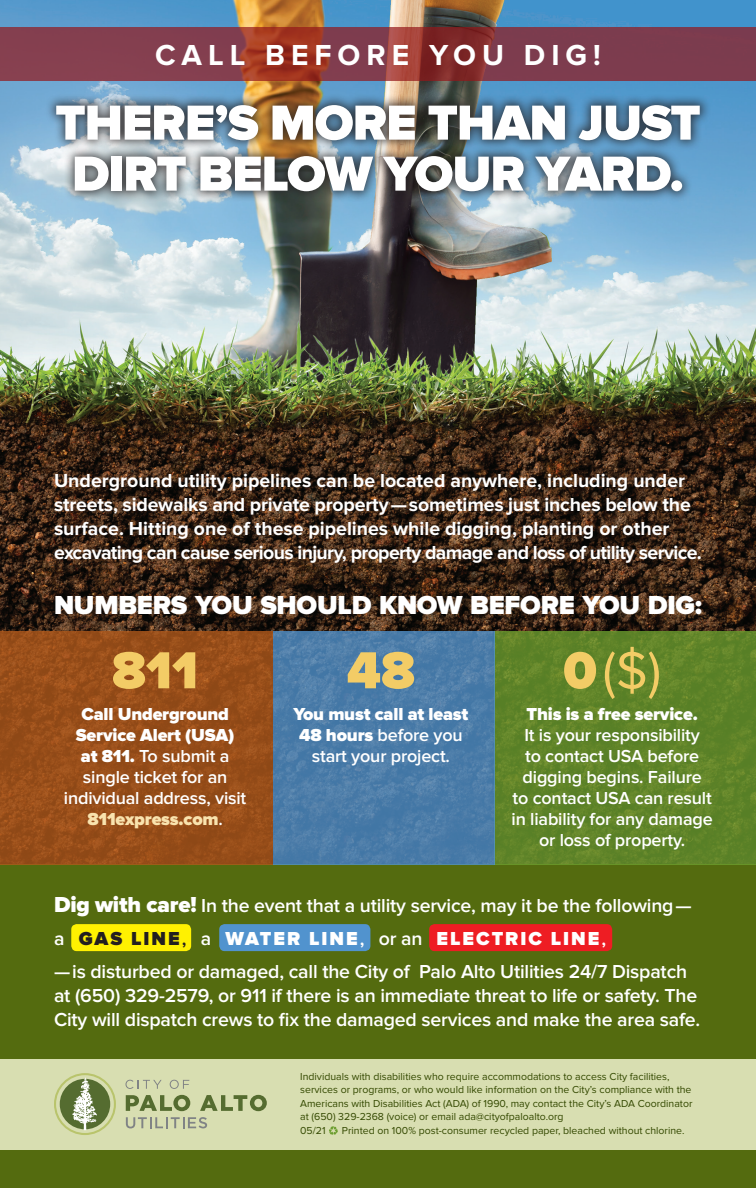
<style>
.page{position:relative;width:756px;height:1188px;background:#fff}
.page>*{position:absolute;margin:0;border:0;box-sizing:border-box;transform-origin:0 0}
.t1{font:900 54px "Proxima Nova";color:#f3cc66}
.t2{font:54px "Proxima Nova";color:#f3cc66}
.t3{font:900 51px/51px "Proxima Nova";letter-spacing:-.02em;color:#fff;text-align:center}
.t4{font:700 30px "Proxima Nova";letter-spacing:.2em;color:#fff}
.t5{font:900 27px "Proxima Nova";letter-spacing:-.01em;color:#fff}
.t6{font:700 19.5px/24px "Proxima Nova";letter-spacing:-.01em;color:#fff}
.t7{font:600 19.5px/24px "Proxima Nova";letter-spacing:-.01em;color:#fff}
.t8{font:900 19.5px "Proxima Nova";letter-spacing:.1em;color:#fff}
.t9{font:600 18px/21px "Proxima Nova";letter-spacing:-.01em;color:#fff;text-align:center}
.t10{font:900 18px "Proxima Nova";letter-spacing:-.01em;color:#fff}
.t11{font:10.5px/13.5px "Proxima Nova";color:#334800}
.s1{font-weight:900}
.s2{font-weight:900;color:#f9e3ae}
.s3{font-weight:900;font-size:22.5px}
.s4{font-weight:600}
.s5{color:#231f20}
.s6{font-weight:600;color:#231f20}
</style>
<div class="page">
<img style="left:0;top:0;width:756px;height:631px">
<div style="left:0;top:864px;width:756px;height:324px;background:#546b0f"></div>
<svg style="left:0;top:27px;width:756px;height:54px;background:#853b45"></svg>
<div style="left:0;top:1059px;width:756px;height:90px;background:#d8deb1"></div>
<svg style="left:125px;top:1080px;width:37px;height:9px"></svg>
<svg style="left:170px;top:1080px;width:19px;height:9px"></svg>
<svg style="left:126px;top:1117px;width:81px;height:11px"></svg>
<svg style="left:126px;top:1095px;width:64px;height:16px"></svg>
<svg style="left:200px;top:1095px;width:67px;height:16px"></svg>
<svg style="left:54px;top:1073px;width:62px;height:62px"></svg>
<svg style="left:329px;top:1126px;width:9px;height:9px"></svg>
<div style="left:45px;top:94px;width:667px;height:109px;background:#231f20;opacity:.75"></div>
<div style="left:495px;top:631px;width:261px;height:233px;background:#5f8328"></div>
<svg style="left:273px;top:631px;width:222px;height:233px;background:#4b7ca8"></svg>
<svg style="left:0;top:631px;width:273px;height:233px;background:#974d19"></svg>
<div style="left:71px;top:924px;width:120px;height:27px;background:#fff101;border-radius:5px"></div>
<div style="left:219px;top:924px;width:151px;height:27px;background:#5193ce;border-radius:5px"></div>
<div style="left:429px;top:924px;width:183px;height:27px;background:#ee1d23;border-radius:5px"></div>
<p class="t4" style="left:155px;top:37px;width:447px">CALL BEFORE YOU DIG!</p>
<p class="t3" style="left:55px;top:99px;width:647px">THERE’S MORE THAN JUST<br>DIRT BELOW YOUR YARD.</p>
<p class="t6" style="left:54px;top:468px;width:649px">Underground utility pipelines can be located anywhere, including under streets, sidewalks and private property—sometimes just inches below the surface. Hitting one of these pipelines while digging, planting or other excavating can cause serious injury, property damage and loss of utility service.</p>
<p class="t5" style="left:54px;top:589px;width:649px">NUMBERS YOU SHOULD KNOW BEFORE YOU DIG:</p>
<p class="t1" style="left:347px;top:639px;width:70px">48</p>
<p class="t9" style="left:293px;top:704px;width:177px"><span class="s1">You must call at least<br>48 hours</span> before you start your project.</p>
<p class="t2" style="left:563px;top:639px;width:100px"><span class="s1">0</span>($)</p>
<p class="t9" style="left:523px;top:704px;width:181px;text-align:left"><span class="s1">This is a free service.<br></span>It is your responsibility to contact USA before digging begins. Failure</p>
<p class="t9" style="left:512px;top:788px;width:203px">to contact USA can result in liability for any damage or loss of property.</p>
<p class="t1" style="left:112px;top:639px;width:88px">811</p>
<p class="t10" style="left:81px;top:703px;width:149px">Call Underground</p>
<p class="t10" style="left:76px;top:724px;width:160px">Service Alert (USA)</p>
<p class="t9" style="left:81px;top:746px;width:150px"><span class="s1">at 811.</span> To submit a</p>
<p class="t9" style="left:64px;top:767px;width:184px">single ticket for an individual address, visit<br><span class="s2">811express.com</span>.</p>
<p class="t7" style="left:54px;top:894px;width:639px"><span class="s3">Dig with care!</span> In the event that a utility service, may it be the following—</p>
<p class="t8" style="left:54px;top:928px;width:554px"><span class="s4">a</span> <span class="s5">GAS LINE</span><span class="s6">,</span> <span class="s4">a</span> WATER LINE<span class="s4">, or an</span> ELECTRIC LINE<span class="s4">,</span></p>
<p class="t7" style="left:54px;top:960px;width:648px">—is disturbed or damaged, call the City of Palo Alto Utilities 24/7 Dispatch at (650) 329-2579, or 911 if there is an immediate threat to life or safety. The<br>City will dispatch crews to fix the damaged services and make the area safe.</p>
<p class="t11" style="left:300px;top:1070px;width:394px">Individuals with disabilities who require accommodations to access City facilities, services or programs, or who would like information on the City’s compliance with the Americans with Disabilities Act (ADA) of 1990, may contact the City’s ADA Coordinator at (650) 329-2368 (voice) or email ada@cityofpaloalto.org</p>
<p class="t11" style="left:300px;top:1124px;width:27px">05/21</p>
<p class="t11" style="left:342px;top:1124px;width:344px">Printed on 100% post-consumer recycled paper, bleached without chlorine.</p>
</div>
